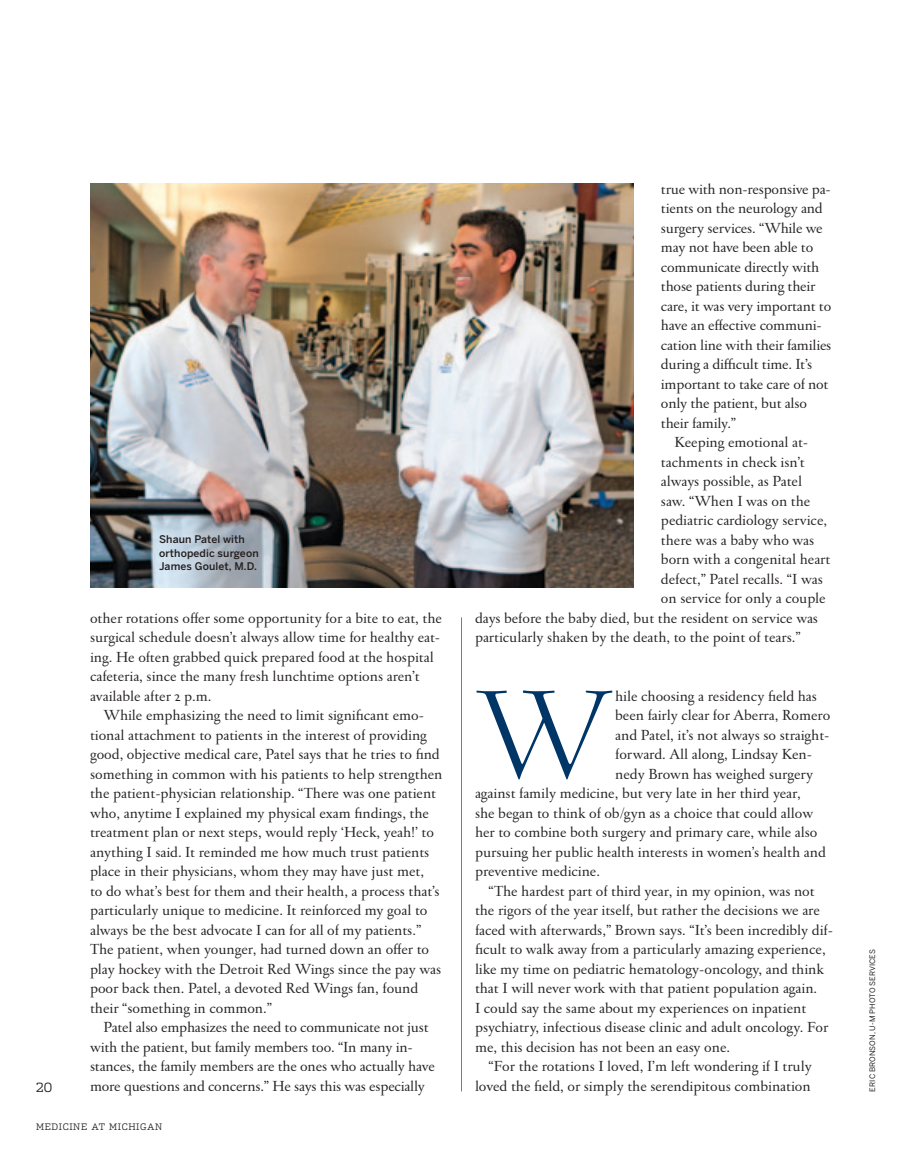
<style>
.page{position:relative;width:905px;height:1175px;background:#fff}
.page>*{position:absolute;margin:0;border:0;box-sizing:border-box;transform-origin:0 0}
.Garr__Body__10_5_13{font:300 137.25px "Garamond FB Display";color:#003667}
.Garr__Body__10_5_13-2{font:15.75px/19.5px "Garamond FB Text";color:#231f20}
.Page___Left{font:300 12.75px "Dispatch";color:#231f20}
.Photo_Caption{font:500 10.5px/13.5px "Benton Sans";letter-spacing:.01em;color:#231f20}
.Folio_Left{font:300 9px "Dispatch";letter-spacing:.07em;color:#231f20}
.Gutter_Credit{font:7.5px "Benton Sans Regluar";letter-spacing:.01em;color:#231f20}
</style>
<div class="page">
<img style="left:90px;top:183px;width:544px;height:404px">
<hr style="left:461px;top:617px;width:1px;height:474px;background:#5c87a1">
<p class="Page___Left" style="left:36px;top:1078px;width:18px">20</p>
<p class="Photo_Caption" style="left:159px;top:533px;width:101px">Shaun Patel with orthopedic surgeon<br>James Goulet, M.D.</p>
<p class="Garr__Body__10_5_13-2" style="left:90px;top:609px;width:353px">other rotations offer some opportunity for a bite to eat, the surgical schedule doesn’t always allow time for healthy eat&shy;ing. He often grabbed quick prepared food at the hospital cafeteria, since the many fresh lunchtime options aren’t available after 2 p.m.</p>
<p class="Garr__Body__10_5_13-2" style="left:90px;top:706px;width:354px;text-indent:14px">While emphasizing the need to limit significant emo&shy;tional attachment to patients in the interest of providing good, objective medical care, Patel says that he tries to find something in common with his patients to help strengthen the patient-physician relationship. “There was one patient who, anytime I explained my physical exam findings, the treatment plan or next steps, would reply ‘Heck, yeah!’ to anything I said. It reminded me how much trust patients place in their physicians, whom they may have just met,<br>to do what’s best for them and their health, a process that’s particularly unique to medicine. It reinforced my goal to always be the best advocate I can for all of my patients.” The patient, when younger, had turned down an offer to play hockey with the Detroit Red Wings since the pay was poor back then. Patel, a devoted Red Wings fan, found their “something in common.”</p>
<p class="Garr__Body__10_5_13-2" style="left:90px;top:1018px;width:346px;text-indent:14px">Patel also emphasizes the need to communicate not just with the patient, but family members too. “In many in&shy;stances, the family members are the ones who actually have more questions and concerns.” He says this was especially</p>
<p class="Folio_Left" style="left:36px;top:1120px;width:128px">MEDICINE AT MICHIGAN</p>
<p class="Garr__Body__10_5_13-2" style="left:661px;top:180px;width:172px">true with non-responsive pa&shy;tients on the neurology and surgery services. “While we may not have been able to communicate directly with those patients during their care, it was very important to have an effective communi&shy;cation line with their families during a difficult time. It’s important to take care of not only the patient, but also their family.”</p>
<p class="Garr__Body__10_5_13-2" style="left:674px;top:433px;width:135px">Keeping emotional at-</p>
<p class="Garr__Body__10_5_13-2" style="left:661px;top:453px;width:145px">tachments in check isn’t</p>
<p class="Garr__Body__10_5_13-2" style="left:661px;top:472px;width:142px">always possible, as Patel</p>
<p class="Garr__Body__10_5_13-2" style="left:661px;top:492px;width:151px">saw. “When I was on the</p>
<p class="Garr__Body__10_5_13-2" style="left:661px;top:511px;width:168px">pediatric cardiology service,</p>
<p class="Garr__Body__10_5_13-2" style="left:661px;top:531px;width:155px">there was a baby who was</p>
<p class="Garr__Body__10_5_13-2" style="left:661px;top:550px;width:171px">born with a congenital heart</p>
<p class="Garr__Body__10_5_13-2" style="left:661px;top:570px;width:163px">defect,” Patel recalls. “I was</p>
<p class="Garr__Body__10_5_13-2" style="left:661px;top:589px;width:166px">on service for only a couple</p>
<p class="Garr__Body__10_5_13-2" style="left:475px;top:609px;width:344px">days before the baby died, but the resident on service was</p>
<p class="Garr__Body__10_5_13-2" style="left:475px;top:628px;width:327px">particularly shaken by the death, to the point of tears.”</p>
<p class="Garr__Body__10_5_13" style="left:475px;top:663px;width:139px">W</p>
<p class="Garr__Body__10_5_13-2" style="left:615px;top:687px;width:203px">hile choosing a residency field has</p>
<p class="Garr__Body__10_5_13-2" style="left:615px;top:706px;width:216px">been fairly clear for Aberra, Romero</p>
<p class="Garr__Body__10_5_13-2" style="left:615px;top:726px;width:216px">and Patel, it’s not always so straight-</p>
<p class="Garr__Body__10_5_13-2" style="left:615px;top:745px;width:198px">forward. All along, Lindsay Ken-</p>
<p class="Garr__Body__10_5_13-2" style="left:615px;top:765px;width:199px">nedy Brown has weighed surgery</p>
<p class="Garr__Body__10_5_13-2" style="left:475px;top:784px;width:327px">against family medicine, but very late in her third year,</p>
<p class="Garr__Body__10_5_13-2" style="left:475px;top:804px;width:339px">she began to think of ob/gyn as a choice that could allow</p>
<p class="Garr__Body__10_5_13-2" style="left:475px;top:823px;width:344px">her to combine both surgery and primary care, while also</p>
<p class="Garr__Body__10_5_13-2" style="left:475px;top:843px;width:352px">pursuing her public health interests in women’s health and</p>
<p class="Garr__Body__10_5_13-2" style="left:475px;top:862px;width:127px">preventive medicine.</p>
<p class="Garr__Body__10_5_13-2" style="left:475px;top:882px;width:359px;text-indent:14px">“The hardest part of third year, in my opinion, was not the rigors of the year itself, but rather the decisions we are faced with afterwards,” Brown says. “It’s been incredibly dif&shy;ficult to walk away from a particularly amazing experience, like my time on pediatric hematology-oncology, and think that I will never work with that patient population again.<br>I could say the same about my experiences on inpatient psychiatry, infectious disease clinic and adult oncology. For me, this decision has not been an easy one.</p>
<p class="Garr__Body__10_5_13-2" style="left:475px;top:1057px;width:338px;text-align:right">“For the rotations I loved, I’m left wondering if I truly loved the field, or simply the serendipitous combination</p>
<p class="Gutter_Credit" style="left:868px;top:1091px;width:144px;rotate:-90deg">ERIC BRONSON, U-M PHOTO SERVICES</p>
</div>
